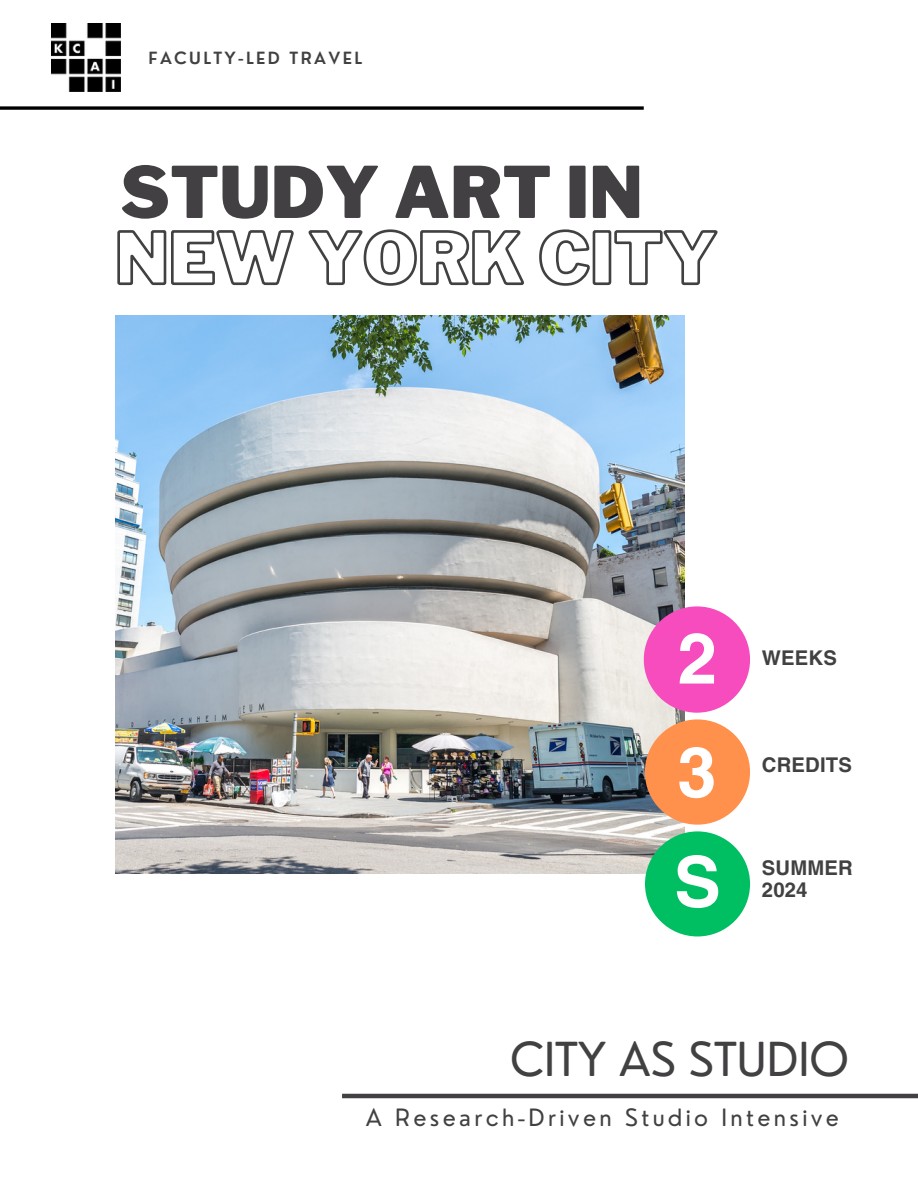
<style>
.page{position:relative;width:918px;height:1188px;background:#fff}
.page>*{position:absolute;margin:0;border:0;box-sizing:border-box;transform-origin:0 0}
.t1{font:700 70.95px "Helvetica LT Pro";color:#fff}
.t2{font:900 70.5px "Libre Franklin";color:#424042}
.t3{font:700 70.2px "Helvetica LT Pro";color:#fff}
.t4{font:45.6px "Nourd";color:#424042}
.t5{font:23.25px "Nourd";letter-spacing:.145em;color:#424042}
.t6{font:700 20.25px "Helvetica LT Pro";letter-spacing:.01em;color:#424042}
.t7{font:600 16.5px "Nourd";letter-spacing:.145em;color:#424042}
</style>
<div class="page">
<svg style="left:0;top:106px;width:644px;height:4px;background:#272727"></svg>
<hr style="left:342px;top:1094px;width:576px;height:4px;background:#424042">
<img style="left:115px;top:316px;width:569px;height:558px">
<img style="left:52px;top:23px;width:68px;height:69px">
<svg style="left:117px;top:229px;width:601px;height:57px"></svg>
<div style="left:644px;top:606px;width:106px;height:107px;background:#f64cbe;border-radius:50%"></div>
<div style="left:645px;top:831px;width:105px;height:105px;background:#00bf63;border-radius:50%"></div>
<div style="left:645px;top:719px;width:105px;height:106px;background:#ff914d;border-radius:50%"></div>
<p class="t7" style="left:149px;top:47px;width:215px">FACULTY-LED TRAVEL</p>
<p class="t2" style="left:120px;top:150px;width:524px">STUDY ART IN</p>
<p class="t1" style="left:678px;top:633px;width:41px">2</p>
<p class="t6" style="left:762px;top:650px;width:77px">WEEKS</p>
<p class="t3" style="left:677px;top:746px;width:41px">3</p>
<p class="t6" style="left:762px;top:758px;width:92px">CREDITS</p>
<p class="t3" style="left:674px;top:856px;width:48px">S</p>
<p class="t6" style="left:762px;top:860px;width:92px">SUMMER</p>
<p class="t6" style="left:762px;top:883px;width:47px">2024</p>
<p class="t4" style="left:510px;top:1030px;width:340px">CITY AS STUDIO</p>
<p class="t5" style="left:366px;top:1103px;width:475px">A Research-Driven Studio Intensive</p>
</div>
